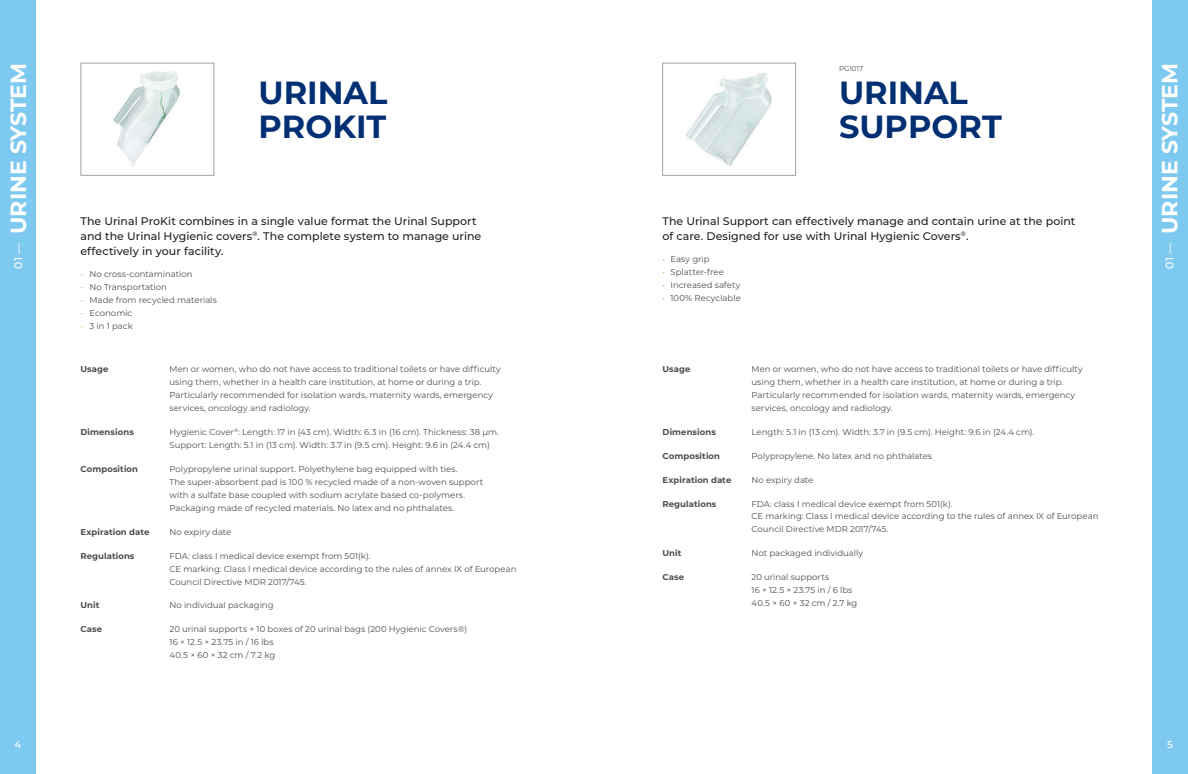
<style>
.page{position:relative;width:1188px;height:774px;background:#fff}
.page>*{position:absolute;margin:0;border:0;box-sizing:border-box;transform-origin:0 0}
.t1{font:700 32px/34px "Montserrat";color:#002f73}
.t2{font:700 22px "Montserrat";color:#fff}
.t3{font:500 11px/15px "Montserrat";color:#231f20}
.t4{font:500 11px "Montserrat";color:#fff}
.t5{font:500 10px "Montserrat";color:#fff}
.t6{font:8.5px/13px "Montserrat";color:#4b4c4d}
.t7{font:700 8.5px "Montserrat";letter-spacing:.01em;color:#4b4c4d}
.t8{font:7px "Montserrat";color:#4b4c4d}
.t9{font:500 6.4px "Montserrat";color:#231f20}
.s1{color:#8bc63e}
.s2{font-size:11px}
</style>
<div class="page">
<div style="left:0;top:0;width:36px;height:774px;background:#7ec9f0"></div>
<div style="left:1152px;top:0;width:36px;height:774px;background:#7ec9f0"></div>
<img style="left:113px;top:72px;width:67px;height:95px">
<div style="left:81px;top:63px;width:133px;height:113px;border:1px solid #a3a4a8"></div>
<img style="left:687px;top:73px;width:84px;height:93px">
<div style="left:662px;top:63px;width:134px;height:113px;border:1px solid #a3a4a8"></div>
<h2 class="t2" style="left:2px;top:269px;width:207px;rotate:-90deg"><sup>01</sup> <sup>—</sup> URINE SYSTEM</h2>
<h1 class="t1" style="left:258px;top:74px;width:130px">URINAL<br>PROKIT</h1>
<p class="t3" style="left:80px;top:213px;width:402px">The Urinal ProKit combines in a single value format the Urinal Support and the Urinal Hygienic covers<sup>®</sup>. The complete system to manage urine effectively in your facility.</p>
<p class="t6" style="left:80px;top:267px;width:114px"><span class="s1">•</span> No cross-contamination</p>
<p class="t6" style="left:80px;top:280px;width:88px"><span class="s1">•</span> No Transportation</p>
<p class="t6" style="left:80px;top:293px;width:138px"><span class="s1">•</span> Made from recycled materials</p>
<p class="t6" style="left:81px;top:306px;width:53px"><span class="s1">•</span> Economic</p>
<p class="t6" style="left:81px;top:319px;width:54px"><span class="s1">•</span> 3 in 1 pack</p>
<p class="t7" style="left:81px;top:363px;width:30px">Usage</p>
<p class="t6" style="left:170px;top:362px;width:333px">Men or women, who do not have access to traditional toilets or have difficulty using them, whether in a health care institution, at home or during a trip.<br>Particularly recommended for isolation wards, maternity wards, emergency services, oncology and radiology.</p>
<p class="t7" style="left:81px;top:426px;width:55px">Dimensions</p>
<p class="t6" style="left:170px;top:425px;width:331px">Hygienic Cover<sup>®</sup>: Length: 17 in (43 cm). Width: 6.3 in (16 cm). Thickness: 38 μm.<br>Support: Length: 5.1 in (13 cm). Width: 3.7 in (9.5 cm). Height: 9.6 in (24.4 cm)</p>
<p class="t7" style="left:81px;top:463px;width:59px">Composition</p>
<p class="t6" style="left:170px;top:462px;width:315px">Polypropylene urinal support. Polyethylene bag equipped with ties.<br>The super-absorbent pad is 100 % recycled made of a non-woven support with a sulfate base coupled with sodium acrylate based co-polymers.<br>Packaging made of recycled materials. No latex and no phthalates.</p>
<p class="t7" style="left:80px;top:526px;width:71px">Expiration date</p>
<p class="t6" style="left:170px;top:525px;width:63px">No expiry date</p>
<p class="t7" style="left:80px;top:549px;width:56px">Regulations</p>
<p class="t6" style="left:169px;top:549px;width:348px">FDA: class I medical device exempt from 501(k).<br>CE marking: Class I medical device according to the rules of annex IX of European<br>Council Directive MDR 2017/745.</p>
<p class="t7" style="left:81px;top:599px;width:20px">Unit</p>
<p class="t6" style="left:170px;top:598px;width:106px">No individual packaging</p>
<p class="t7" style="left:81px;top:623px;width:23px">Case</p>
<p class="t6" style="left:170px;top:622px;width:299px">20 urinal supports + 10 boxes of 20 urinal bags (200 Hygienic Covers®)<br>16 × 12.5 × 23.75 in / 16 lbs<br>40.5 × 60 × 32 cm / 7.2 kg</p>
<p class="t8" style="left:839px;top:64px;width:26px">PG1017</p>
<h1 class="t1" style="left:839px;top:74px;width:164px">URINAL<br>SUPPORT</h1>
<p class="t3" style="left:662px;top:213px;width:414px">The Urinal Support can effectively manage and contain urine at the point of care. Designed for use with Urinal Hygienic Covers</p>
<p class="t9" style="left:961px;top:229px;width:9px">®<span class="s2">.</span></p>
<p class="t6" style="left:662px;top:252px;width:49px"><span class="s1">•</span> Easy grip</p>
<p class="t6" style="left:662px;top:265px;width:63px"><span class="s1">•</span> Splatter-free</p>
<p class="t6" style="left:662px;top:278px;width:79px"><span class="s1">•</span> Increased safety</p>
<p class="t6" style="left:662px;top:291px;width:80px"><span class="s1">•</span> 100% Recyclable</p>
<p class="t7" style="left:662px;top:363px;width:30px">Usage</p>
<p class="t6" style="left:752px;top:362px;width:333px">Men or women, who do not have access to traditional toilets or have difficulty using them, whether in a health care institution, at home or during a trip.<br>Particularly recommended for isolation wards, maternity wards, emergency services, oncology and radiology.</p>
<p class="t7" style="left:663px;top:426px;width:55px">Dimensions</p>
<p class="t6" style="left:752px;top:425px;width:284px">Length: 5.1 in (13 cm). Width: 3.7 in (9.5 cm). Height: 9.6 in (24.4 cm).</p>
<p class="t7" style="left:663px;top:450px;width:59px">Composition</p>
<p class="t6" style="left:752px;top:449px;width:182px">Polypropylene. No latex and no phthalates</p>
<p class="t7" style="left:662px;top:474px;width:70px">Expiration date</p>
<p class="t6" style="left:752px;top:473px;width:63px">No expiry date</p>
<p class="t7" style="left:662px;top:497px;width:56px">Regulations</p>
<p class="t6" style="left:751px;top:497px;width:348px">FDA: class I medical device exempt from 501(k).<br>CE marking: Class I medical device according to the rules of annex IX of European<br>Council Directive MDR 2017/745.</p>
<p class="t7" style="left:663px;top:547px;width:20px">Unit</p>
<p class="t6" style="left:752px;top:546px;width:113px">Not packaged individually</p>
<p class="t7" style="left:663px;top:571px;width:23px">Case</p>
<p class="t6" style="left:752px;top:570px;width:107px">20 urinal supports<br>16 × 12.5 × 23.75 in / 6 lbs<br>40.5 × 60 × 32 cm / 2.7 kg</p>
<h2 class="t2" style="left:1154px;top:234px;width:172px;rotate:-90deg">URINE SYSTEM</h2>
<p class="t4" style="left:1162px;top:269px;width:27px;rotate:-90deg">01 —</p>
<p class="t5" style="left:15px;top:738px;width:8px">4</p>
<p class="t5" style="left:1167px;top:738px;width:7px">5</p>
</div>
